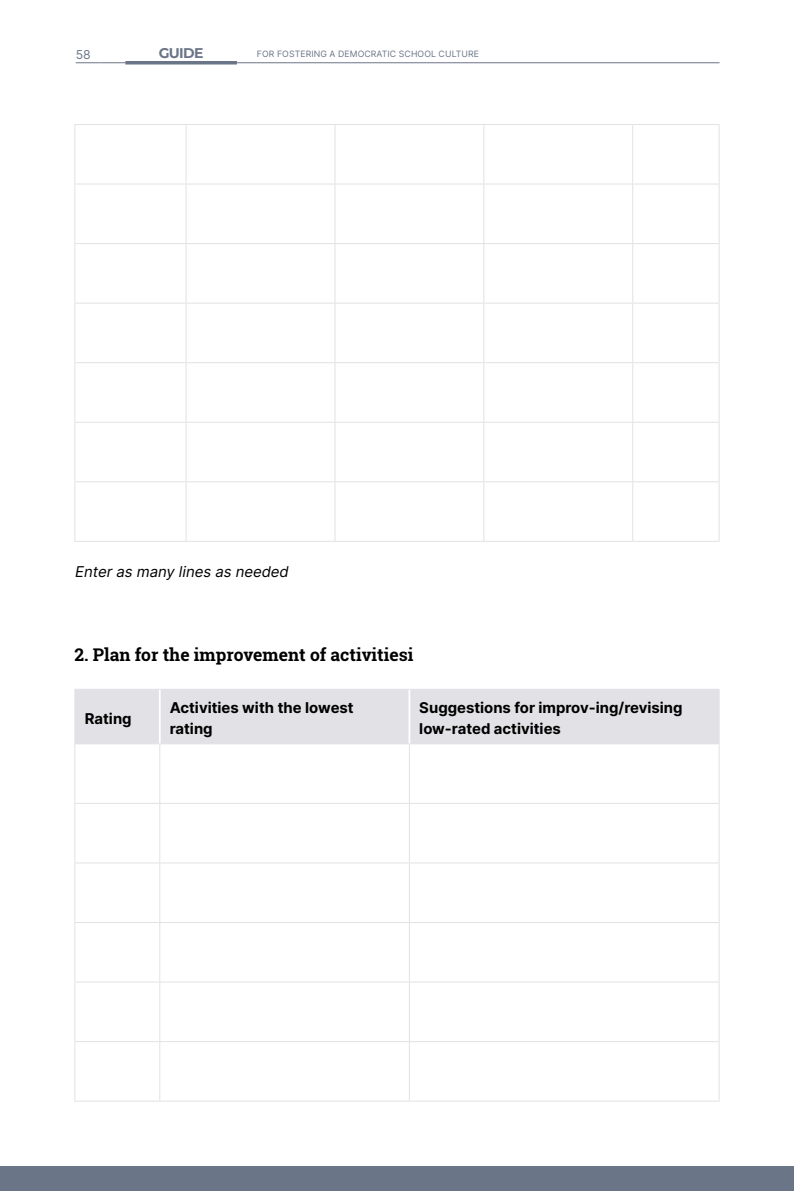
<style>
.page{position:relative;width:794px;height:1191px;background:#fff}
.page>*{position:absolute;margin:0;border:0;box-sizing:border-box;transform-origin:0 0}
.t1{font:700 17.5px "Roboto Slab";color:#000}
.t2{font:700 14.88px/21px "Inter";color:#000}
.t3{font:italic 14.88px "Inter";color:#000}
.t4{font:700 14px "Montserrat";letter-spacing:-.05em;color:#6b7588}
.t5{font:12.25px "Inter";color:#6b7588}
.t6{font:8.75px "Inter";letter-spacing:.01em;color:#6b7588}
</style>
<div class="page">
<div style="left:0;top:1166px;width:794px;height:25px;background:#6b7588"></div>
<hr style="left:237px;top:62px;width:482px;height:1px;background:#6b7588">
<hr style="left:125px;top:61px;width:112px;height:3px;background:#6b7588">
<svg style="left:76px;top:62px;width:49px;height:1px"></svg>
<hr style="left:74px;top:124px;width:112px;height:1px;background:#e2e1e5">
<hr style="left:74px;top:125px;width:1px;height:59px;background:#e2e1e5">
<hr style="left:186px;top:124px;width:149px;height:1px;background:#e2e1e5">
<hr style="left:186px;top:125px;width:1px;height:59px;background:#e2e1e5">
<hr style="left:335px;top:124px;width:149px;height:1px;background:#e2e1e5">
<hr style="left:334px;top:125px;width:1px;height:59px;background:#e2e1e5">
<hr style="left:484px;top:124px;width:148px;height:1px;background:#e2e1e5">
<hr style="left:483px;top:125px;width:1px;height:59px;background:#e2e1e5">
<hr style="left:632px;top:124px;width:87px;height:1px;background:#e2e1e5">
<hr style="left:632px;top:125px;width:1px;height:59px;background:#e2e1e5">
<hr style="left:718px;top:125px;width:1px;height:59px;background:#e2e1e5">
<hr style="left:74px;top:184px;width:112px;height:1px;background:#e2e1e5">
<hr style="left:74px;top:184px;width:1px;height:59px;background:#e2e1e5">
<hr style="left:186px;top:184px;width:149px;height:1px;background:#e2e1e5">
<hr style="left:186px;top:184px;width:1px;height:59px;background:#e2e1e5">
<hr style="left:335px;top:184px;width:149px;height:1px;background:#e2e1e5">
<hr style="left:334px;top:184px;width:1px;height:59px;background:#e2e1e5">
<hr style="left:484px;top:184px;width:148px;height:1px;background:#e2e1e5">
<hr style="left:483px;top:184px;width:1px;height:59px;background:#e2e1e5">
<hr style="left:632px;top:184px;width:87px;height:1px;background:#e2e1e5">
<hr style="left:632px;top:184px;width:1px;height:59px;background:#e2e1e5">
<hr style="left:718px;top:184px;width:1px;height:59px;background:#e2e1e5">
<hr style="left:74px;top:243px;width:112px;height:1px;background:#e2e1e5">
<hr style="left:74px;top:244px;width:1px;height:59px;background:#e2e1e5">
<hr style="left:186px;top:243px;width:149px;height:1px;background:#e2e1e5">
<hr style="left:186px;top:244px;width:1px;height:59px;background:#e2e1e5">
<hr style="left:335px;top:243px;width:149px;height:1px;background:#e2e1e5">
<hr style="left:334px;top:244px;width:1px;height:59px;background:#e2e1e5">
<hr style="left:484px;top:243px;width:148px;height:1px;background:#e2e1e5">
<hr style="left:483px;top:244px;width:1px;height:59px;background:#e2e1e5">
<hr style="left:632px;top:243px;width:87px;height:1px;background:#e2e1e5">
<hr style="left:632px;top:244px;width:1px;height:59px;background:#e2e1e5">
<hr style="left:718px;top:244px;width:1px;height:59px;background:#e2e1e5">
<hr style="left:74px;top:303px;width:112px;height:1px;background:#e2e1e5">
<hr style="left:74px;top:303px;width:1px;height:59px;background:#e2e1e5">
<hr style="left:186px;top:303px;width:149px;height:1px;background:#e2e1e5">
<hr style="left:186px;top:303px;width:1px;height:59px;background:#e2e1e5">
<hr style="left:335px;top:303px;width:149px;height:1px;background:#e2e1e5">
<hr style="left:334px;top:303px;width:1px;height:59px;background:#e2e1e5">
<hr style="left:484px;top:303px;width:148px;height:1px;background:#e2e1e5">
<hr style="left:483px;top:303px;width:1px;height:59px;background:#e2e1e5">
<hr style="left:632px;top:303px;width:87px;height:1px;background:#e2e1e5">
<hr style="left:632px;top:303px;width:1px;height:59px;background:#e2e1e5">
<hr style="left:718px;top:303px;width:1px;height:59px;background:#e2e1e5">
<hr style="left:74px;top:362px;width:112px;height:1px;background:#e2e1e5">
<hr style="left:74px;top:363px;width:1px;height:59px;background:#e2e1e5">
<hr style="left:186px;top:362px;width:149px;height:1px;background:#e2e1e5">
<hr style="left:186px;top:363px;width:1px;height:59px;background:#e2e1e5">
<hr style="left:335px;top:362px;width:149px;height:1px;background:#e2e1e5">
<hr style="left:334px;top:363px;width:1px;height:59px;background:#e2e1e5">
<hr style="left:484px;top:362px;width:148px;height:1px;background:#e2e1e5">
<hr style="left:483px;top:363px;width:1px;height:59px;background:#e2e1e5">
<hr style="left:632px;top:362px;width:87px;height:1px;background:#e2e1e5">
<hr style="left:632px;top:363px;width:1px;height:59px;background:#e2e1e5">
<hr style="left:718px;top:363px;width:1px;height:59px;background:#e2e1e5">
<hr style="left:74px;top:422px;width:112px;height:1px;background:#e2e1e5">
<hr style="left:74px;top:423px;width:1px;height:58px;background:#e2e1e5">
<hr style="left:186px;top:422px;width:149px;height:1px;background:#e2e1e5">
<hr style="left:186px;top:423px;width:1px;height:58px;background:#e2e1e5">
<hr style="left:335px;top:422px;width:149px;height:1px;background:#e2e1e5">
<hr style="left:334px;top:423px;width:1px;height:58px;background:#e2e1e5">
<hr style="left:484px;top:422px;width:148px;height:1px;background:#e2e1e5">
<hr style="left:483px;top:423px;width:1px;height:58px;background:#e2e1e5">
<hr style="left:632px;top:422px;width:87px;height:1px;background:#e2e1e5">
<hr style="left:632px;top:423px;width:1px;height:58px;background:#e2e1e5">
<hr style="left:718px;top:423px;width:1px;height:58px;background:#e2e1e5">
<hr style="left:74px;top:481px;width:112px;height:1px;background:#e2e1e5">
<hr style="left:74px;top:482px;width:1px;height:59px;background:#e2e1e5">
<hr style="left:186px;top:481px;width:149px;height:1px;background:#e2e1e5">
<hr style="left:186px;top:482px;width:1px;height:59px;background:#e2e1e5">
<hr style="left:335px;top:481px;width:149px;height:1px;background:#e2e1e5">
<hr style="left:334px;top:482px;width:1px;height:59px;background:#e2e1e5">
<hr style="left:484px;top:481px;width:148px;height:1px;background:#e2e1e5">
<hr style="left:483px;top:482px;width:1px;height:59px;background:#e2e1e5">
<hr style="left:632px;top:481px;width:87px;height:1px;background:#e2e1e5">
<hr style="left:632px;top:482px;width:1px;height:59px;background:#e2e1e5">
<hr style="left:718px;top:482px;width:1px;height:59px;background:#e2e1e5">
<hr style="left:74px;top:541px;width:112px;height:1px;background:#e2e1e5">
<hr style="left:186px;top:541px;width:149px;height:1px;background:#e2e1e5">
<hr style="left:335px;top:541px;width:149px;height:1px;background:#e2e1e5">
<hr style="left:484px;top:541px;width:148px;height:1px;background:#e2e1e5">
<hr style="left:632px;top:541px;width:87px;height:1px;background:#e2e1e5">
<div style="left:75px;top:690px;width:643px;height:53px;background:#e2e1e5"></div>
<hr style="left:74px;top:689px;width:86px;height:1px;background:#e2e1e5">
<hr style="left:74px;top:689px;width:1px;height:54px;background:#e2e1e5">
<hr style="left:160px;top:689px;width:249px;height:1px;background:#e2e1e5">
<hr style="left:409px;top:689px;width:310px;height:1px;background:#e2e1e5">
<hr style="left:718px;top:689px;width:1px;height:54px;background:#e2e1e5">
<hr style="left:74px;top:743px;width:86px;height:1px;background:#e2e1e5">
<hr style="left:74px;top:744px;width:1px;height:59px;background:#e2e1e5">
<hr style="left:160px;top:743px;width:249px;height:1px;background:#e2e1e5">
<hr style="left:159px;top:744px;width:1px;height:59px;background:#e2e1e5">
<hr style="left:409px;top:743px;width:310px;height:1px;background:#e2e1e5">
<hr style="left:409px;top:744px;width:1px;height:59px;background:#e2e1e5">
<hr style="left:718px;top:744px;width:1px;height:59px;background:#e2e1e5">
<hr style="left:74px;top:803px;width:86px;height:1px;background:#e2e1e5">
<hr style="left:74px;top:804px;width:1px;height:58px;background:#e2e1e5">
<hr style="left:160px;top:803px;width:249px;height:1px;background:#e2e1e5">
<hr style="left:159px;top:804px;width:1px;height:58px;background:#e2e1e5">
<hr style="left:409px;top:803px;width:310px;height:1px;background:#e2e1e5">
<hr style="left:409px;top:804px;width:1px;height:58px;background:#e2e1e5">
<hr style="left:718px;top:804px;width:1px;height:58px;background:#e2e1e5">
<hr style="left:74px;top:862px;width:86px;height:1px;background:#e2e1e5">
<hr style="left:74px;top:863px;width:1px;height:59px;background:#e2e1e5">
<hr style="left:160px;top:862px;width:249px;height:1px;background:#e2e1e5">
<hr style="left:159px;top:863px;width:1px;height:59px;background:#e2e1e5">
<hr style="left:409px;top:862px;width:310px;height:1px;background:#e2e1e5">
<hr style="left:409px;top:863px;width:1px;height:59px;background:#e2e1e5">
<hr style="left:718px;top:863px;width:1px;height:59px;background:#e2e1e5">
<hr style="left:74px;top:922px;width:86px;height:1px;background:#e2e1e5">
<hr style="left:74px;top:923px;width:1px;height:58px;background:#e2e1e5">
<hr style="left:160px;top:922px;width:249px;height:1px;background:#e2e1e5">
<hr style="left:159px;top:923px;width:1px;height:58px;background:#e2e1e5">
<hr style="left:409px;top:922px;width:310px;height:1px;background:#e2e1e5">
<hr style="left:409px;top:923px;width:1px;height:58px;background:#e2e1e5">
<hr style="left:718px;top:923px;width:1px;height:58px;background:#e2e1e5">
<hr style="left:74px;top:981px;width:86px;height:1px;background:#e2e1e5">
<hr style="left:74px;top:982px;width:1px;height:59px;background:#e2e1e5">
<hr style="left:160px;top:981px;width:249px;height:1px;background:#e2e1e5">
<hr style="left:159px;top:982px;width:1px;height:59px;background:#e2e1e5">
<hr style="left:409px;top:981px;width:310px;height:1px;background:#e2e1e5">
<hr style="left:409px;top:982px;width:1px;height:59px;background:#e2e1e5">
<hr style="left:718px;top:982px;width:1px;height:59px;background:#e2e1e5">
<hr style="left:74px;top:1041px;width:86px;height:1px;background:#e2e1e5">
<hr style="left:74px;top:1042px;width:1px;height:58px;background:#e2e1e5">
<hr style="left:160px;top:1041px;width:249px;height:1px;background:#e2e1e5">
<hr style="left:159px;top:1042px;width:1px;height:58px;background:#e2e1e5">
<hr style="left:409px;top:1041px;width:310px;height:1px;background:#e2e1e5">
<hr style="left:409px;top:1042px;width:1px;height:58px;background:#e2e1e5">
<hr style="left:718px;top:1042px;width:1px;height:58px;background:#e2e1e5">
<hr style="left:74px;top:1100px;width:86px;height:1px;background:#e2e1e5">
<hr style="left:160px;top:1100px;width:249px;height:1px;background:#e2e1e5">
<hr style="left:409px;top:1100px;width:310px;height:1px;background:#e2e1e5">
<hr style="left:159px;top:689px;width:2px;height:54px;background:#fff">
<hr style="left:408px;top:689px;width:2px;height:54px;background:#fff">
<p class="t5" style="left:76px;top:46px;width:16px">58</p>
<p class="t4" style="left:159px;top:43px;width:46px">GUIDE</p>
<p class="t6" style="left:257px;top:48px;width:224px">FOR FOSTERING A DEMOCRATIC SCHOOL CULTURE</p>
<p class="t3" style="left:74px;top:560px;width:219px">Enteras many lines as needed</p>
<p class="t1" style="left:74px;top:642px;width:340px">2. Plan for the improvement of activitiesi</p>
<p class="t2" style="left:85px;top:707px;width:48px">Rating</p>
<p class="t2" style="left:170px;top:697px;width:185px">Activities with the lowest rating</p>
<p class="t2" style="left:419px;top:697px;width:265px">Suggestions for improv-ing/revising low-rated activities</p>
</div>
